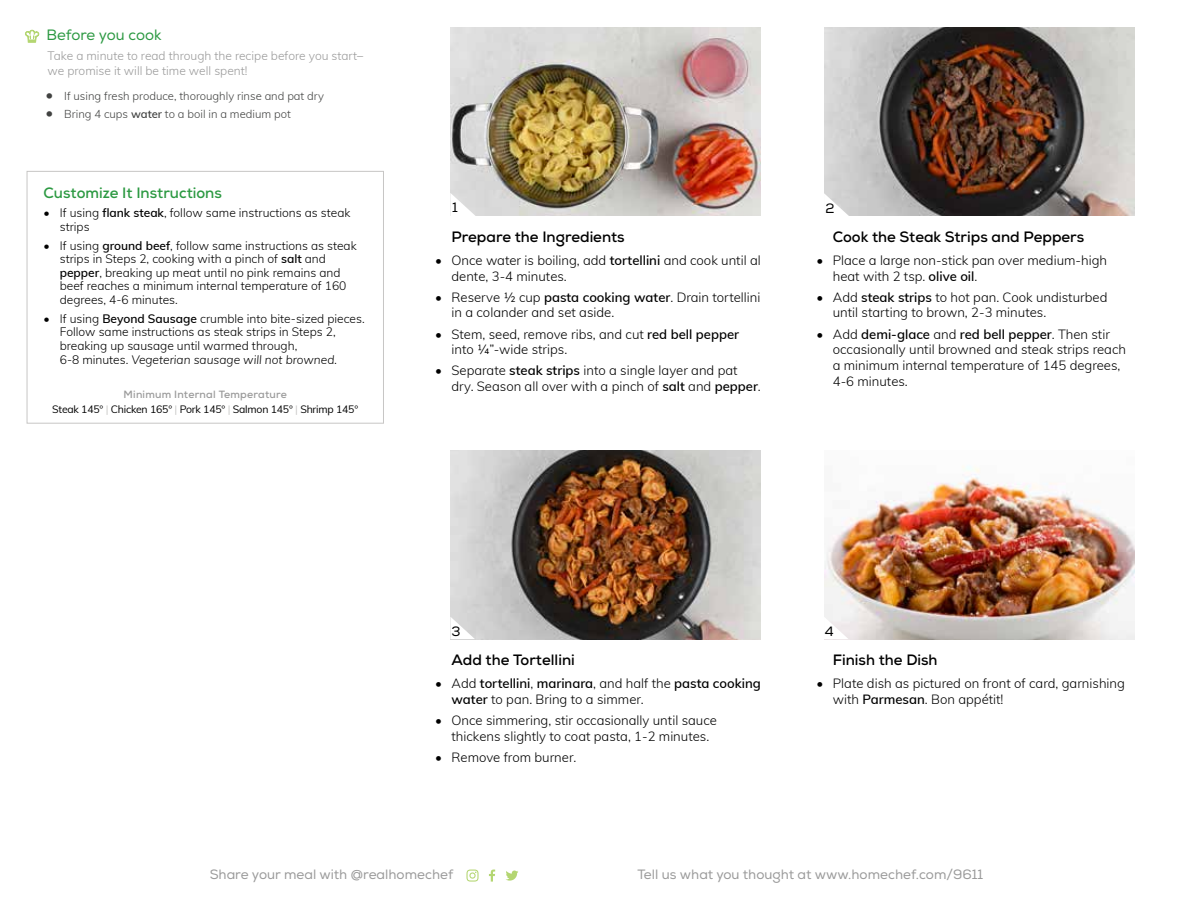
<style>
.page{position:relative;width:1188px;height:918px;background:#fff}
.page>*{position:absolute;margin:0;border:0;box-sizing:border-box;transform-origin:0 0}
.t1{font:700 15px "Nexa";color:#000}
.t2{font:700 15px "Nexa";color:#2c9942}
.t3{font:15px "Nexa";letter-spacing:-.005em;color:#2c9942}
.t4{font:13.5px "Nexa";color:#9a9a9a}
.t5{font:13.5px "Nexa";color:#000}
.t6{font:300 13.2px/15.8px "Muli";color:#000}
.t7{font:300 12px/13.5px "Muli";color:#000}
.t8{font:300 12px/15px "Muli";color:#9a9a9a}
.t9{font:300 11.25px "Muli";color:#414241}
.t10{font:10.5px "Muli";letter-spacing:-.02em;color:#000}
.t11{font:700 10.5px "Nexa";letter-spacing:.02em;color:#9a9a9a}
.s1{font-size:15px}
.s2{font-weight:600}
.s3{font-style:italic}
.s4{color:#c7c6c5}
</style>
<div class="page">
<div style="left:27px;top:171px;width:357px;height:253px;border:1px solid #c7c6c5"></div>
<svg style="left:25px;top:30px;width:14px;height:12px"></svg>
<svg style="left:489px;top:870px;width:6px;height:12px"></svg>
<svg style="left:466px;top:870px;width:13px;height:12px"></svg>
<svg style="left:506px;top:871px;width:12px;height:10px"></svg>
<img style="left:450px;top:450px;width:311px;height:189px">
<img style="left:824px;top:466px;width:311px;height:173px">
<img style="left:450px;top:27px;width:311px;height:189px">
<img style="left:824px;top:27px;width:311px;height:189px">
<svg style="left:450px;top:193px;width:26px;height:23px"></svg>
<svg style="left:824px;top:193px;width:25px;height:23px"></svg>
<svg style="left:450px;top:617px;width:25px;height:22px"></svg>
<svg style="left:824px;top:617px;width:24px;height:22px"></svg>
<p class="t3" style="left:46px;top:26px;width:117px">Before you cook</p>
<p class="t8" style="left:48px;top:47px;width:317px">Take a minute to read through the recipe before you start– we promise it will be time well spent!</p>
<p class="t9" style="left:45px;top:88px;width:280px"><span class="s1">•</span> If using fresh produce, thoroughly rinse and pat dry</p>
<p class="t9" style="left:45px;top:106px;width:247px"><span class="s1">•</span> Bring 4 cups <span class="s2">water</span> to a boil in a medium pot</p>
<p class="t2" style="left:44px;top:184px;width:180px">Customize It Instructions</p>
<p class="t7" style="left:60px;top:206px;width:292px;text-indent:-16px">• If using <span class="s2">flank steak</span>, follow same instructions as steak strips</p>
<p class="t7" style="left:60px;top:238px;width:298px;text-indent:-16px">• If using <span class="s2">ground beef</span>, follow same instructions as steak strips in Steps 2, cooking with a pinch of <span class="s2">salt</span> and <span class="s2">pepper</span>, breaking up meat until no pink remains and beef reaches a minimum internal temperature of 160 degrees, 4-6 minutes.</p>
<p class="t7" style="left:60px;top:311px;width:306px;text-indent:-16px">• If using <span class="s2">Beyond Sausage</span> crumble into bite-sized pieces.<br>Follow same instructions as steak strips in Steps 2, breaking up sausage until warmed through,<br>6-8 minutes. <span class="s3">Vegeterian sausage will not browned.</span></p>
<p class="t11" style="left:124px;top:387px;width:165px">Minimum Internal Temperature</p>
<p class="t10" style="left:52px;top:401px;width:308px">Steak 145° <span class="s4">|</span> Chicken 165° <span class="s4">|</span> Pork 145° <span class="s4">|</span> Salmon 145° <span class="s4">|</span> Shrimp 145°</p>
<p class="t5" style="left:452px;top:200px;width:7px">1</p>
<p class="t1" style="left:452px;top:227px;width:175px">Prepare the Ingredients</p>
<p class="t6" style="left:452px;top:252px;width:311px;text-indent:-16px">• Once water is boiling, add <span class="s2">tortellini</span> and cook until al dente, 3-4 minutes.</p>
<p class="t6" style="left:452px;top:288px;width:310px;text-indent:-16px">• Reserve ½ cup <span class="s2">pasta cooking water</span>. Drain tortellini in a colander and set aside.</p>
<p class="t6" style="left:452px;top:325px;width:289px;text-indent:-16px">• Stem, seed, remove ribs, and cut <span class="s2">red bell pepper </span>into ¼”-wide strips.</p>
<p class="t6" style="left:452px;top:362px;width:311px;text-indent:-16px">• Separate <span class="s2">steak strips</span> into a single layer and pat dry. Season all over with a pinch of <span class="s2">salt</span> and <span class="s2">pepper</span>.</p>
<p class="t5" style="left:825px;top:200px;width:11px">2</p>
<p class="t1" style="left:833px;top:227px;width:253px">Cook the Steak Strips and Peppers</p>
<p class="t6" style="left:833px;top:252px;width:276px;text-indent:-16px">• Place a large non-stick pan over medium-high heat with 2 tsp. <span class="s2">olive oil</span>.</p>
<p class="t6" style="left:833px;top:288px;width:276px;text-indent:-16px">• Add <span class="s2">steak strips</span> to hot pan. Cook undisturbed until starting to brown, 2-3 minutes.</p>
<p class="t6" style="left:833px;top:325px;width:295px;text-indent:-16px">• Add <span class="s2">demi-glace</span> and <span class="s2">red bell pepper</span>. Then stir occasionally until browned and steak strips reach a minimum internal temperature of 145 degrees, 4-6 minutes.</p>
<p class="t5" style="left:451px;top:623px;width:11px">3</p>
<p class="t5" style="left:825px;top:623px;width:10px">4</p>
<p class="t1" style="left:452px;top:650px;width:125px">Add the Tortellini</p>
<p class="t6" style="left:452px;top:675px;width:311px;text-indent:-16px">• Add <span class="s2">tortellini</span>, <span class="s2">marinara</span>, and half the <span class="s2">pasta cooking water</span> to pan. Bring to a simmer.</p>
<p class="t6" style="left:452px;top:712px;width:267px;text-indent:-16px">• Once simmering, stir occasionally until sauce thickens slightly to coat pasta, 1-2 minutes.</p>
<p class="t6" style="left:435px;top:749px;width:142px">• Remove from burner.</p>
<p class="t1" style="left:833px;top:650px;width:106px">Finish the Dish</p>
<p class="t6" style="left:833px;top:675px;width:294px;text-indent:-16px">• Plate dish as pictured on front of card, garnishing with <span class="s2">Parmesan</span>. Bon appétit!</p>
<p class="t4" style="left:210px;top:867px;width:245px">Share your meal with @realhomechef</p>
<p class="t4" style="left:638px;top:867px;width:347px">Tell us what you thought at www.homechef.com/9611</p>
</div>
